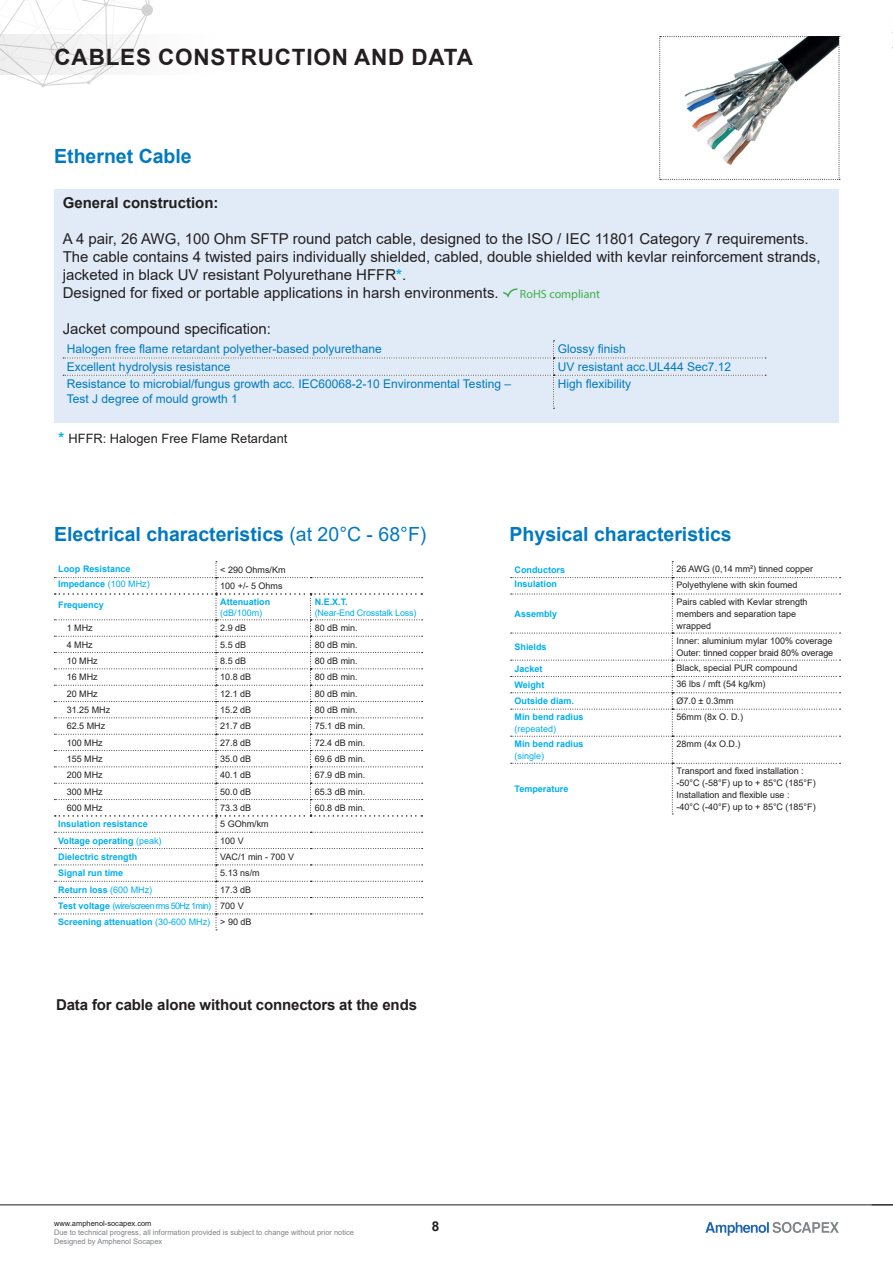
<style>
.page{position:relative;width:893px;height:1263px;background:#fff}
.page>*{position:absolute;margin:0;border:0;box-sizing:border-box;transform-origin:0 0}
.t1{font:700 22.5px "Arial";letter-spacing:.035em;color:#231f20}
.t2{font:700 19.5px "Arial";color:#0079c2}
.t3{font:15px/18px "Arial";color:#231f20}
.t4{font:700 15px "Arial";letter-spacing:-.01em;color:#231f20}
.t5{font:700 13.5px "Arial";color:#231f20}
.t6{font:12.9px "Arial";color:#231f20}
.t7{font:12px/14.4px "Arial";color:#0079c2}
.t8{font:12px "Myriad Pro";color:#40ae49}
.t9{font:9px/12px "Arial";color:#231f20}
.t10{font:700 9px "Arial";color:#00aeef}
.t11{font:9px/16.4px "Arial";letter-spacing:-.07em;color:#00aeef}
.t12{font:9px "Arial";letter-spacing:-.02em;color:#00aeef}
.t13{font:9px "Arial";color:#00aeef}
.t14{font:7.5px/9px "Arial";color:#808285}
.t15{font:7.5px "Arial";color:#231f20}
.s1{font-weight:700;color:#00aeef}
.s2{font-weight:700;font-size:15px;color:#00aeef}
.s3{font-weight:400}
.s4{color:#231f20}
.s5{font-weight:700}
</style>
<div class="page">
<hr style="left:0;top:1204px;width:893px;height:1px;background:#231f20">
<img style="left:705px;top:1222px;width:134px;height:14px">
<svg style="left:0;top:0;width:150px;height:87px"></svg>
<div style="left:141px;top:4px;width:12px;height:12px;background:#d3d3d3;border-radius:50%"></div>
<svg style="left:0;top:35px;width:150px;height:40px;fill:#f2f2f2"></svg>
<svg style="left:872px;top:1204px;width:21px;height:1px"></svg>
<hr style="left:892px;top:35px;width:1px;height:40px;background:#231f20">
<div style="left:54px;top:189px;width:785px;height:233px;background:#e1ebf7"></div>
<svg style="left:503px;top:288px;width:15px;height:10px"></svg>
<svg style="left:63px;top:340px;width:703px;height:69px"></svg>
<svg style="left:54px;top:561px;width:369px;height:369px"></svg>
<svg style="left:511px;top:561px;width:329px;height:253px"></svg>
<svg style="left:659px;top:36px;width:181px;height:144px"></svg>
<h1 class="t1" style="left:55px;top:42px;width:420px">CABLES CONSTRUCTION AND DATA</h1>
<h2 class="t2" style="left:54px;top:142px;width:139px">Ethernet Cable</h2>
<h3 class="t4" style="left:63px;top:193px;width:157px">General construction:</h3>
<p class="t3" style="left:63px;top:230px;width:759px">A 4 pair, 26 AWG, 100 Ohm SFTP round patch cable, designed to the ISO / IEC 11801 Category 7 requirements.<br>The cable contains 4 twisted pairs individually shielded, cabled, double shielded with kevlar reinforcement strands, jacketed in black UV resistant Polyurethane HFFR<span class="s1">*</span>.<br>Designed for fixed or portable applications in harsh environments.</p>
<h3 class="t8" style="left:520px;top:287px;width:82px">RoHS compliant</h3>
<h3 class="t3" style="left:63px;top:320px;width:210px">Jacket compound specification:</h3>
<h3 class="t7" style="left:67px;top:342px;width:316px">Halogen free flame retardant polyether-based polyurethane</h3>
<h3 class="t7" style="left:558px;top:342px;width:70px">Glossy finish</h3>
<h3 class="t7" style="left:67px;top:359px;width:165px">Excellent hydrolysis resistance</h3>
<h3 class="t7" style="left:558px;top:359px;width:175px">UV resistant acc.UL444 Sec7.12</h3>
<h3 class="t7" style="left:67px;top:377px;width:446px">Resistance to microbial/fungus growth acc. IEC60068-2-10 Environmental Testing –<br>Test J degree of mould growth 1</h3>
<h3 class="t7" style="left:558px;top:377px;width:75px">High flexibility</h3>
<h3 class="t6" style="left:58px;top:430px;width:230px"><span class="s2">*</span> HFFR: Halogen Free Flame Retardant</h3>
<h2 class="t2" style="left:54px;top:520px;width:374px">Electrical characteristics <span class="s3">(at 20°C - 68°F)</span></h2>
<h2 class="t2" style="left:510px;top:520px;width:224px">Physical characteristics</h2>
<p class="t10" style="left:58px;top:563px;width:74px">Loop Resistance</p>
<p class="t9" style="left:220px;top:563px;width:67px">&lt; 290 Ohms/Km</p>
<p class="t10" style="left:58px;top:578px;width:93px">Impedance <span class="s3">(100 MHz)</span></p>
<p class="t9" style="left:220px;top:580px;width:64px">100 +/- 5 Ohms</p>
<p class="t10" style="left:58px;top:599px;width:47px">Frequency</p>
<p class="t10" style="left:220px;top:595px;width:51px">Attenuation</p>
<p class="t12" style="left:220px;top:606px;width:44px">(dB/100m)</p>
<p class="t10" style="left:315px;top:595px;width:35px">N.E.X.T.</p>
<p class="t12" style="left:315px;top:606px;width:103px">(Near-End Crosstalk Loss)</p>
<p class="t9" style="left:67px;top:622px;width:28px">1 MHz</p>
<p class="t9" style="left:220px;top:622px;width:28px">2.9 dB</p>
<p class="t9" style="left:315px;top:622px;width:45px">80 dB min.</p>
<p class="t9" style="left:67px;top:638px;width:28px">4 MHz</p>
<p class="t9" style="left:220px;top:638px;width:28px">5.5 dB</p>
<p class="t9" style="left:315px;top:638px;width:45px">80 dB min.</p>
<p class="t9" style="left:67px;top:655px;width:33px">10 MHz</p>
<p class="t9" style="left:220px;top:655px;width:28px">8.5 dB</p>
<p class="t9" style="left:315px;top:655px;width:45px">80 dB min.</p>
<p class="t9" style="left:67px;top:671px;width:33px">16 MHz</p>
<p class="t9" style="left:220px;top:671px;width:33px">10.8 dB</p>
<p class="t9" style="left:315px;top:671px;width:45px">80 dB min.</p>
<p class="t9" style="left:67px;top:687px;width:33px">20 MHz</p>
<p class="t9" style="left:220px;top:687px;width:33px">12.1 dB</p>
<p class="t9" style="left:315px;top:687px;width:45px">80 dB min.</p>
<p class="t9" style="left:67px;top:704px;width:45px">31.25 MHz</p>
<p class="t9" style="left:220px;top:704px;width:33px">15.2 dB</p>
<p class="t9" style="left:315px;top:704px;width:45px">80 dB min.</p>
<p class="t9" style="left:67px;top:720px;width:40px">62.5 MHz</p>
<p class="t9" style="left:220px;top:720px;width:33px">21.7 dB</p>
<p class="t9" style="left:315px;top:720px;width:52px">75.1 dB min.</p>
<p class="t9" style="left:67px;top:736px;width:38px">100 MHz</p>
<p class="t9" style="left:220px;top:736px;width:33px">27.8 dB</p>
<p class="t9" style="left:315px;top:736px;width:52px">72.4 dB min.</p>
<p class="t9" style="left:67px;top:753px;width:38px">155 MHz</p>
<p class="t9" style="left:220px;top:753px;width:33px">35.0 dB</p>
<p class="t9" style="left:315px;top:753px;width:52px">69.6 dB min.</p>
<p class="t9" style="left:67px;top:769px;width:38px">200 MHz</p>
<p class="t9" style="left:220px;top:769px;width:33px">40.1 dB</p>
<p class="t9" style="left:315px;top:769px;width:52px">67.9 dB min.</p>
<p class="t9" style="left:67px;top:785px;width:38px">300 MHz</p>
<p class="t9" style="left:220px;top:785px;width:33px">50.0 dB</p>
<p class="t9" style="left:315px;top:785px;width:52px">65.3 dB min.</p>
<p class="t9" style="left:67px;top:802px;width:38px">600 MHz</p>
<p class="t9" style="left:220px;top:802px;width:33px">73.3 dB</p>
<p class="t9" style="left:315px;top:802px;width:52px">60.8 dB min.</p>
<p class="t10" style="left:58px;top:818px;width:91px">Insulation resistance</p>
<p class="t9" style="left:220px;top:818px;width:50px">5 GOhm/km</p>
<p class="t10" style="left:58px;top:834px;width:105px">Voltage operating <span class="s3">(peak)</span></p>
<p class="t9" style="left:220px;top:834px;width:25px">100 V</p>
<p class="t10" style="left:58px;top:850px;width:81px">Dielectric strength</p>
<p class="t9" style="left:220px;top:851px;width:75px">VAC/1 min - 700 V</p>
<p class="t10" style="left:58px;top:867px;width:67px">Signal run time</p>
<p class="t9" style="left:220px;top:867px;width:41px">5.13 ns/m</p>
<p class="t10" style="left:58px;top:883px;width:96px">Return loss <span class="s3">(600 MHz)</span></p>
<p class="t11" style="left:58px;top:881px;width:195px;text-indent:162px"><span class="s4">17.3 dB<br></span><span class="s5">Test voltage</span> (wire/screen rms 50Hz 1min) <span class="s4">700 V<br></span><span class="s5">Screening attenuation</span> (30-600 MHz) <span class="s4">&gt; 90 dB</span></p>
<h3 class="t4" style="left:56px;top:994px;width:362px">Data for cable alone without connectors at the ends</h3>
<p class="t10" style="left:514px;top:563px;width:52px">Conductors</p>
<p class="t9" style="left:676px;top:563px;width:138px">26 AWG (0,14 mm²) tinned copper</p>
<p class="t10" style="left:514px;top:578px;width:44px">Insulation</p>
<p class="t9" style="left:676px;top:579px;width:123px">Polyethylene with skin foumed</p>
<p class="t10" style="left:514px;top:607px;width:44px">Assembly</p>
<p class="t9" style="left:676px;top:596px;width:133px">Pairs cabled with Kevlar strength members and separation tape wrapped</p>
<p class="t10" style="left:514px;top:640px;width:34px">Shields</p>
<p class="t9" style="left:676px;top:635px;width:158px">Inner: aluminium mylar 100% coverage<br>Outer: tinned copper braid 80% overage</p>
<p class="t10" style="left:514px;top:662px;width:30px">Jacket</p>
<p class="t9" style="left:676px;top:662px;width:123px">Black, special PUR compound</p>
<p class="t10" style="left:514px;top:678px;width:31px">Weight</p>
<p class="t9" style="left:676px;top:678px;width:91px">36 lbs / mft (54 kg/km)</p>
<p class="t10" style="left:514px;top:695px;width:61px">Outside diam.</p>
<p class="t9" style="left:676px;top:694px;width:58px">Ø7.0 ± 0.3mm</p>
<p class="t10" style="left:514px;top:710px;width:71px">Min bend radius</p>
<p class="t13" style="left:514px;top:722px;width:43px">(repeated)</p>
<p class="t9" style="left:676px;top:711px;width:68px">56mm (8x O. D.)</p>
<p class="t10" style="left:514px;top:737px;width:71px">Min bend radius</p>
<p class="t12" style="left:514px;top:750px;width:31px">(single)</p>
<p class="t10" style="left:514px;top:782px;width:55px">Temperature</p>
<p class="t9" style="left:676px;top:738px;width:66px">28mm (4x O.D.)</p>
<p class="t9" style="left:676px;top:765px;width:141px">Transport and fixed installation : -50°C (-58°F) up to + 85°C (185°F)<br>Installation and flexible use :<br>-40°C (-40°F) up to + 85°C (185°F)</p>
<p class="t15" style="left:54px;top:1218px;width:99px">www.amphenol-socapex.com</p>
<p class="t14" style="left:54px;top:1227px;width:302px">Due to technical progress, all information provided is subject to change without prior notice<br>Designed by Amphenol Socapex</p>
<h3 class="t5" style="left:432px;top:1216px;width:9px">8</h3>
</div>
